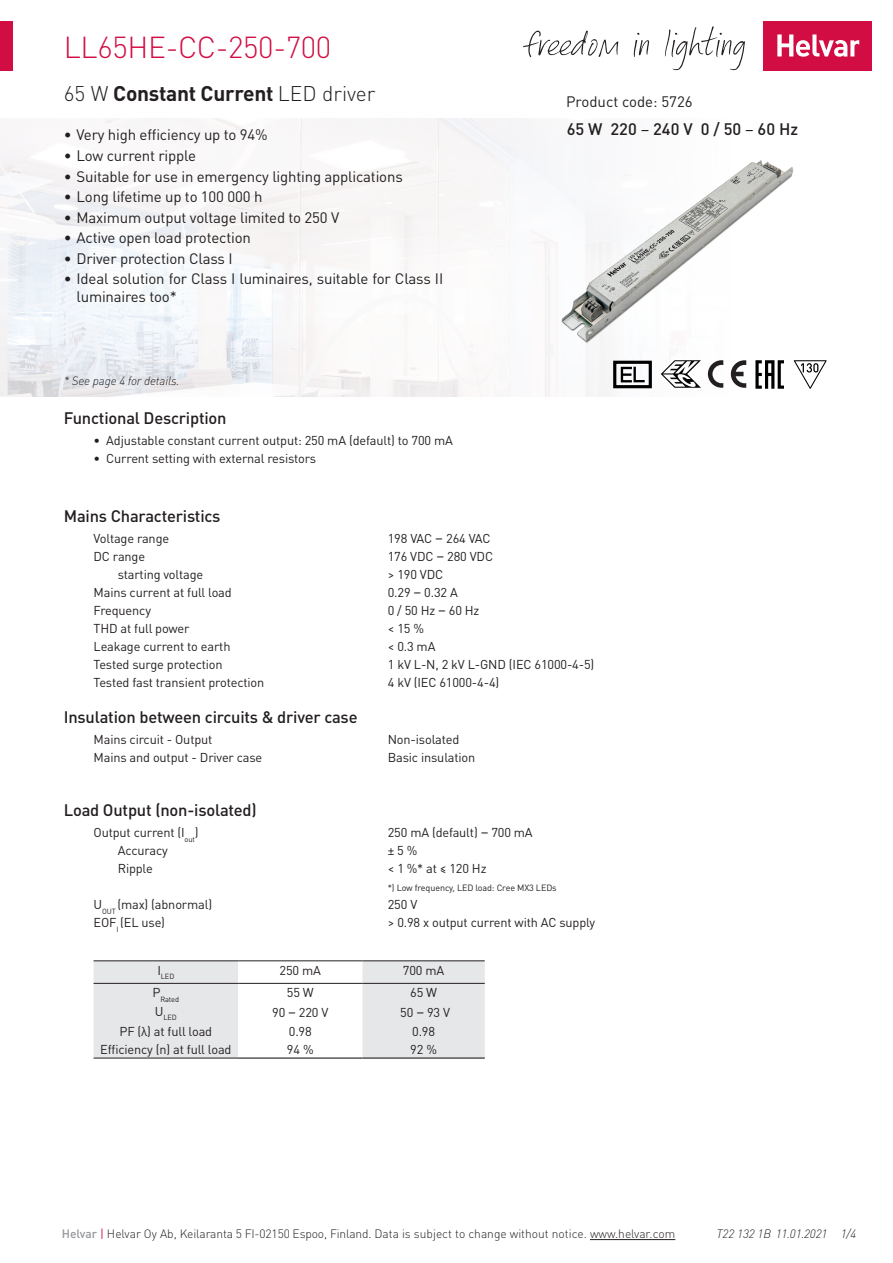
<style>
.page{position:relative;width:893px;height:1263px;background:#fff}
.page>*{position:absolute;margin:0;border:0;box-sizing:border-box;transform-origin:0 0}
.HELVAR_Small_Heading{font:300 30px "DIN Pro";letter-spacing:-.01em;color:#d20d44}
.headlineO{font:700 21px "DIN Pro";letter-spacing:-.01em;color:#231f20}
.Data_subheads{font:500 16.5px "DIN Pro";letter-spacing:-.01em;color:#231f20}
.Tehot{font:500 16.5px "DIN Pro";color:#231f20}
.Tehot-2{font:15px/18px "DIN Pro";letter-spacing:-.01em;color:#231f20}
.Data_bread{font:12.75px "DIN Pro";letter-spacing:-.01em;color:#231f20}
.t1{font:300 12px "DIN Pro";color:#231f20}
.Documnetn_number{font:italic 300 12px "DIN Pro";letter-spacing:-.005em;color:#231f20}
.new{font:italic 300 12px "DIN Pro";letter-spacing:-.01em;color:#231f20}
.Data_bread-2{font:9px "DIN Pro";letter-spacing:-.01em;color:#231f20}
.Data_bread-3{font:7.5px "DIN Pro";letter-spacing:-.01em;color:#231f20}
.s1{font-weight:300}
.s2{font-weight:400}
.s3{font-size:15px}
.s4{font-weight:500;color:#939598}
.s5{font-weight:400;color:#d20d44}
</style>
<div class="page">
<hr style="left:590px;top:1239px;width:85px;height:1px;background:#231f20">
<img style="left:0;top:118px;width:747px;height:278px">
<div style="left:94px;top:961px;width:144px;height:97px;background:#e6e7e9"></div>
<div style="left:362px;top:961px;width:123px;height:96px;background:#e6e7e9"></div>
<hr style="left:238px;top:1057px;width:124px;height:2px;background:#231f20">
<hr style="left:362px;top:1057px;width:123px;height:2px;background:#231f20">
<hr style="left:238px;top:960px;width:124px;height:1px;background:#231f20">
<hr style="left:362px;top:960px;width:123px;height:1px;background:#231f20">
<hr style="left:238px;top:983px;width:124px;height:1px;background:#231f20">
<hr style="left:362px;top:983px;width:123px;height:1px;background:#231f20">
<hr style="left:94px;top:983px;width:144px;height:1px;background:#231f20">
<hr style="left:94px;top:960px;width:144px;height:1px;background:#231f20">
<hr style="left:94px;top:1058px;width:144px;height:1px;background:#231f20">
<svg style="left:794px;top:360px;width:33px;height:29px"></svg>
<svg style="left:621px;top:366px;width:25px;height:17px"></svg>
<div style="left:613px;top:361px;width:39px;height:27px;border:3px solid #000"></div>
<div style="left:763px;top:21px;width:109px;height:50px;background:#d20d44"></div>
<svg style="left:777px;top:34px;width:82px;height:23px"></svg>
<div style="left:0;top:21px;width:13px;height:50px;background:#d20d44"></div>
<svg style="left:523px;top:27px;width:222px;height:43px"></svg>
<svg style="left:708px;top:360px;width:38px;height:28px"></svg>
<svg style="left:661px;top:360px;width:40px;height:28px"></svg>
<svg style="left:755px;top:360px;width:29px;height:29px"></svg>
<img style="left:540px;top:150px;width:254px;height:206px">
<p class="HELVAR_Small_Heading" style="left:64px;top:24px;width:269px">LL65HE-CC-250-700</p>
<p class="headlineO" style="left:64px;top:76px;width:313px"><span class="s1">65 W</span> Constant Current <span class="s1">LED driver</span></p>
<p class="Tehot-2" style="left:64px;top:125px;width:205px">• Very high efficiency up to 94%</p>
<p class="Tehot-2" style="left:64px;top:145px;width:134px">• Low current ripple</p>
<p class="Tehot-2" style="left:64px;top:166px;width:340px">• Suitable for use in emergency lighting applications</p>
<p class="Tehot-2" style="left:64px;top:186px;width:200px">• Long lifetime up to 100 000 h</p>
<p class="Tehot-2" style="left:64px;top:207px;width:277px">• Maximum output voltage limited to 250 V</p>
<p class="Tehot-2" style="left:64px;top:227px;width:189px">• Active open load protection</p>
<p class="Tehot-2" style="left:64px;top:248px;width:170px">• Driver protection Class I</p>
<p class="Tehot-2" style="left:77px;top:268px;width:368px;text-indent:-13px">• Ideal solution for Class I luminaires, suitable for Class II luminaires too*</p>
<p class="new" style="left:64px;top:371px;width:117px">* See page 4 for details.</p>
<p class="Data_subheads" style="left:64px;top:404px;width:164px">Functional Description</p>
<p class="Data_bread" style="left:94px;top:430px;width:361px">• Adjustable constant current output: 250 mA (default) to 700 mA</p>
<p class="Data_bread" style="left:94px;top:448px;width:224px">• Current setting with external resistors</p>
<p class="Tehot-2" style="left:566px;top:91px;width:128px">Product code: 5726</p>
<p class="Tehot" style="left:567px;top:116px;width:233px">65 W 220 <span class="s2">–</span> 240 V 0 / 50 <span class="s2">–</span> 60 Hz</p>
<p class="Data_subheads" style="left:64px;top:503px;width:158px">Mains Characteristics</p>
<p class="Data_bread" style="left:94px;top:529px;width:77px">Voltage range</p>
<p class="Data_bread" style="left:388px;top:529px;width:104px">198 VAC <span class="s3">–</span> 264 VAC</p>
<p class="Data_bread" style="left:94px;top:547px;width:53px">DC range</p>
<p class="Data_bread" style="left:388px;top:547px;width:107px">176 VDC <span class="s3">–</span> 280 VDC</p>
<p class="Data_bread" style="left:118px;top:565px;width:87px">starting voltage</p>
<p class="Data_bread" style="left:388px;top:565px;width:57px">&gt; 190 VDC</p>
<p class="Data_bread" style="left:94px;top:583px;width:140px">Mains current at full load</p>
<p class="Data_bread" style="left:388px;top:583px;width:72px">0.29 <span class="s3">–</span> 0.32 A</p>
<p class="Data_bread" style="left:94px;top:601px;width:59px">Frequency</p>
<p class="Data_bread" style="left:388px;top:601px;width:93px">0 / 50 Hz <span class="s3">–</span> 60 Hz</p>
<p class="Data_bread" style="left:94px;top:619px;width:97px">THD at full power</p>
<p class="Data_bread" style="left:388px;top:619px;width:38px">&lt; 15 %</p>
<p class="Data_bread" style="left:94px;top:637px;width:138px">Leakage current to earth</p>
<p class="Data_bread" style="left:388px;top:637px;width:49px">&lt; 0.3 mA</p>
<p class="Data_bread" style="left:94px;top:655px;width:131px">Tested surge protection</p>
<p class="Data_bread" style="left:388px;top:655px;width:208px">1 kV L-N, 2 kV L-GND (IEC 61000-4-5)</p>
<p class="Data_bread" style="left:94px;top:673px;width:172px">Tested fast transient protection</p>
<p class="Data_bread" style="left:388px;top:673px;width:113px">4 kV (IEC 61000-4-4)</p>
<p class="Data_subheads" style="left:64px;top:704px;width:295px">Insulation between circuits &amp; driver case</p>
<p class="Data_bread" style="left:94px;top:730px;width:120px">Mains circuit - Output</p>
<p class="Data_bread" style="left:388px;top:730px;width:73px">Non-isolated</p>
<p class="Data_bread" style="left:94px;top:748px;width:170px">Mains and output - Driver case</p>
<p class="Data_bread" style="left:388px;top:748px;width:89px">Basic insulation</p>
<p class="Data_subheads" style="left:64px;top:797px;width:194px">Load Output (non-isolated)</p>
<p class="Data_bread" style="left:94px;top:823px;width:107px">Output current (I<sub>out</sub>)</p>
<p class="Data_bread" style="left:388px;top:823px;width:146px">250 mA (default) <span class="s3">–</span> 700 mA</p>
<p class="Data_bread" style="left:118px;top:841px;width:52px">Accuracy</p>
<p class="Data_bread" style="left:388px;top:841px;width:31px">± 5 %</p>
<p class="Data_bread" style="left:118px;top:859px;width:37px">Ripple</p>
<p class="Data_bread" style="left:388px;top:859px;width:100px">&lt; 1 %* at ≤ 120 Hz</p>
<p class="Data_bread-2" style="left:388px;top:881px;width:170px">*) Low frequency, LED load: Cree MX3 LEDs</p>
<p class="Data_bread" style="left:94px;top:895px;width:120px">U<sub>OUT</sub> (max) (abnormal)</p>
<p class="Data_bread" style="left:388px;top:895px;width:31px">250 V</p>
<p class="Data_bread" style="left:94px;top:913px;width:73px">EOF<sub>I</sub> (EL use)</p>
<p class="Data_bread" style="left:388px;top:913px;width:209px">&gt; 0.98 x output current with AC supply</p>
<p class="Data_bread-3" style="left:157px;top:970px;width:18px"><sup>I</sup>LED</p>
<p class="Data_bread" style="left:280px;top:960px;width:43px">250 mA</p>
<p class="Data_bread" style="left:403px;top:960px;width:43px">700 mA</p>
<p class="Data_bread-3" style="left:152px;top:993px;width:28px"><sup>P</sup>Rated</p>
<p class="Data_bread" style="left:287px;top:983px;width:28px">55 W</p>
<p class="Data_bread" style="left:410px;top:983px;width:28px">65 W</p>
<p class="Data_bread-3" style="left:155px;top:1011px;width:24px"><sup>U</sup>LED</p>
<p class="Data_bread" style="left:272px;top:1003px;width:58px">90 <span class="s3">–</span> 220 V</p>
<p class="Data_bread" style="left:400px;top:1003px;width:51px">50 <span class="s3">–</span> 93 V</p>
<p class="Data_bread" style="left:119px;top:1021px;width:94px">PF (λ) at full load</p>
<p class="Data_bread" style="left:289px;top:1021px;width:24px">0.98</p>
<p class="Data_bread" style="left:412px;top:1021px;width:24px">0.98</p>
<p class="Data_bread" style="left:100px;top:1039px;width:133px">Efficiency (η) at full load</p>
<p class="Data_bread" style="left:287px;top:1039px;width:28px">94 %</p>
<p class="Data_bread" style="left:410px;top:1039px;width:28px">92 %</p>
<p class="t1" style="left:62px;top:1224px;width:615px"><span class="s4">Helvar</span> <span class="s5">|</span> Helvar Oy Ab, Keilaranta 5 FI-02150 Espoo, Finland. Data is subject to change without notice. www.helvar.com</p>
<p class="Documnetn_number" style="left:716px;top:1224px;width:141px">T22 132 1B 11.01.2021 1/4</p>
</div>
